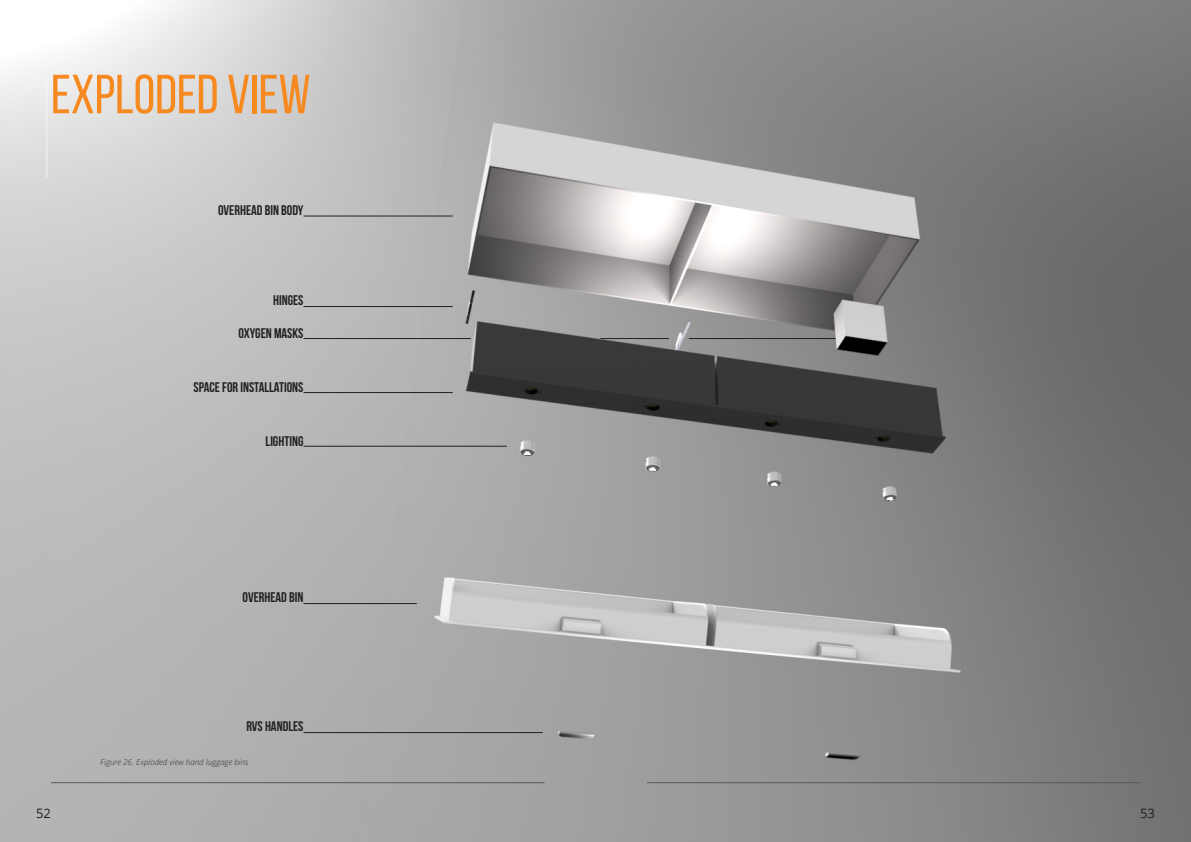
<style>
.page{position:relative;width:1191px;height:842px;background:#fff}
.page>*{position:absolute;margin:0;border:0;box-sizing:border-box;transform-origin:0 0}
.t1{font:55px "Bebas Neue";color:#f6891f}
.VISION{font:700 14px "Bebas Neue";color:#231f20}
.t2{font:13px "Open Sans";color:#231f20}
.t3{font:italic 300 8px "Open Sans";color:#312f30}
</style>
<div class="page">
<img style="left:0;top:0;width:1191px;height:842px">
<hr style="left:51px;top:782px;width:493px;height:1px;background:#57585a">
<hr style="left:303px;top:216px;width:150px;height:1px;background:#231f20">
<hr style="left:303px;top:306px;width:150px;height:1px;background:#231f20">
<hr style="left:303px;top:338px;width:168px;height:1px;background:#231f20">
<hr style="left:600px;top:338px;width:69px;height:1px;background:#231f20">
<hr style="left:688px;top:338px;width:147px;height:1px;background:#231f20">
<hr style="left:303px;top:392px;width:150px;height:1px;background:#231f20">
<hr style="left:303px;top:446px;width:204px;height:1px;background:#231f20">
<hr style="left:303px;top:603px;width:114px;height:1px;background:#231f20">
<hr style="left:303px;top:732px;width:240px;height:1px;background:#231f20">
<hr style="left:647px;top:782px;width:493px;height:1px;background:#57585a">
<hr style="left:47px;top:72px;width:1px;height:106px;background:#f5f5f6">
<p class="t1" style="left:51px;top:64px;width:261px">EXPLODED VIEW</p>
<p class="VISION" style="left:218px;top:202px;width:87px">OVERHEAD BIN BODY</p>
<p class="VISION" style="left:273px;top:292px;width:32px">HINGES</p>
<p class="VISION" style="left:238px;top:325px;width:66px">OXYGEN MASKS</p>
<p class="VISION" style="left:193px;top:379px;width:111px">SPACE FOR INSTALLATIONS</p>
<p class="VISION" style="left:265px;top:433px;width:39px">LIGHTING</p>
<p class="VISION" style="left:242px;top:589px;width:62px">OVERHEAD BIN</p>
<p class="VISION" style="left:246px;top:718px;width:59px">RVS HANDLES</p>
<p class="t3" style="left:100px;top:757px;width:150px">Figure 26. Exploded view hand luggage bins</p>
<p class="t2" style="left:36px;top:804px;width:16px">52</p>
<p class="t2" style="left:1140px;top:804px;width:16px">53</p>
</div>
